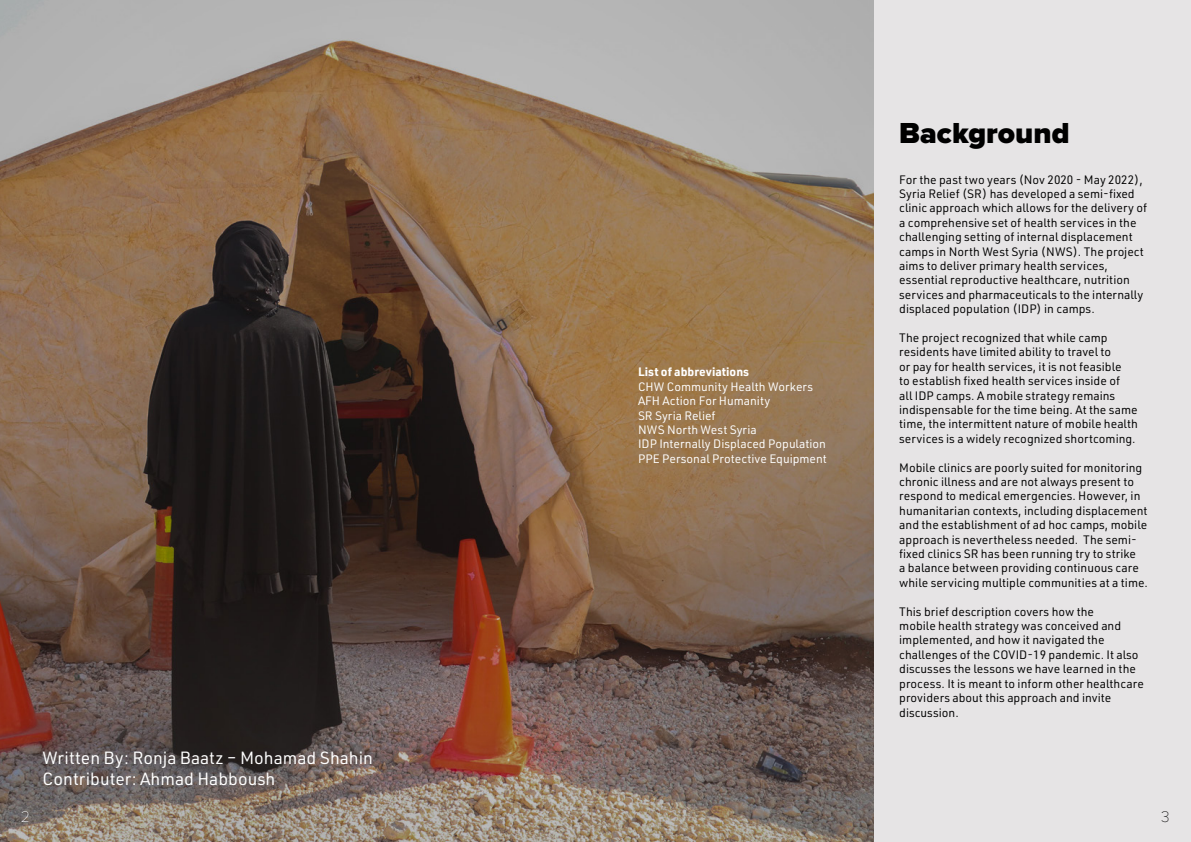
<style>
.page{position:relative;width:1191px;height:842px;background:#e6e4e5}
.page>*{position:absolute;margin:0;border:0;box-sizing:border-box;transform-origin:0 0}
.t1{font:900 30px "Proxima Nova";color:#000}
.t2{font:17.4px/20.8px "URWDIN";color:#fff}
.t3{font:100 16px "Proxima Nova T";color:#000}
.t4{font:100 16px "Proxima Nova T";color:#fff}
.t5{font:12px/14.4px "URWDIN";color:#000}
.t6{font:12px/14.4px "URWDIN";color:#fff}
.t7{font:700 12px "URWDIN";color:#fff}
</style>
<div class="page">
<img style="left:0;top:0;width:873px;height:842px">
<h3 class="t4" style="left:21px;top:805px;width:11px">2</h3>
<h2 class="t2" style="left:43px;top:747px;width:332px">Written By: Ronja Baatz – Mohamad Shahin<br>Contributer: Ahmad Habboush</h2>
<p class="t7" style="left:638px;top:364px;width:113px">List of abbreviations</p>
<p class="t6" style="left:638px;top:379px;width:190px">CHW Community Health Workers<br>AFH Action For Humanity<br>SR Syria Relief<br>NWS North West Syria<br>IDP Internally Displaced Population<br>PPE Personal Protective Equipment</p>
<h1 class="t1" style="left:899px;top:111px;width:172px">Background</h1>
<p class="t5" style="left:899px;top:172px;width:249px">For the past two years (Nov 2020 - May 2022), Syria Relief (SR) has developed a semi-fixed clinic approach which allows for the delivery of a comprehensive set of health services in the challenging setting of internal displacement camps in North West Syria (NWS). The project aims to deliver primary health services, essential reproductive healthcare, nutrition services and pharmaceuticals to the internally displaced population (IDP) in camps.</p>
<p class="t5" style="left:899px;top:330px;width:240px">The project recognized that while camp residents have limited ability to travel to<br>or pay for health services, it is not feasible<br>to establish fixed health services inside of<br>all IDP camps. A mobile strategy remains indispensable for the time being. At the same time, the intermittent nature of mobile health services is a widely recognized shortcoming.</p>
<p class="t5" style="left:899px;top:460px;width:250px">Mobile clinics are poorly suited for monitoring chronic illness and are not always present to respond to medical emergencies. However, in humanitarian contexts, including displacement and the establishment of ad hoc camps, mobile approach is nevertheless needed. The semi&shy;fixed clinics SR has been running try to strike<br>a balance between providing continuous care while servicing multiple communities at a time.</p>
<p class="t5" style="left:899px;top:604px;width:246px">This brief description covers how the<br>mobile health strategy was conceived and implemented, and how it navigated the challenges of the COVID-19 pandemic. It also discusses the lessons we have learned in the process. It is meant to inform other healthcare providers about this approach and invite discussion.</p>
<h3 class="t3" style="left:1161px;top:804px;width:10px">3</h3>
</div>
